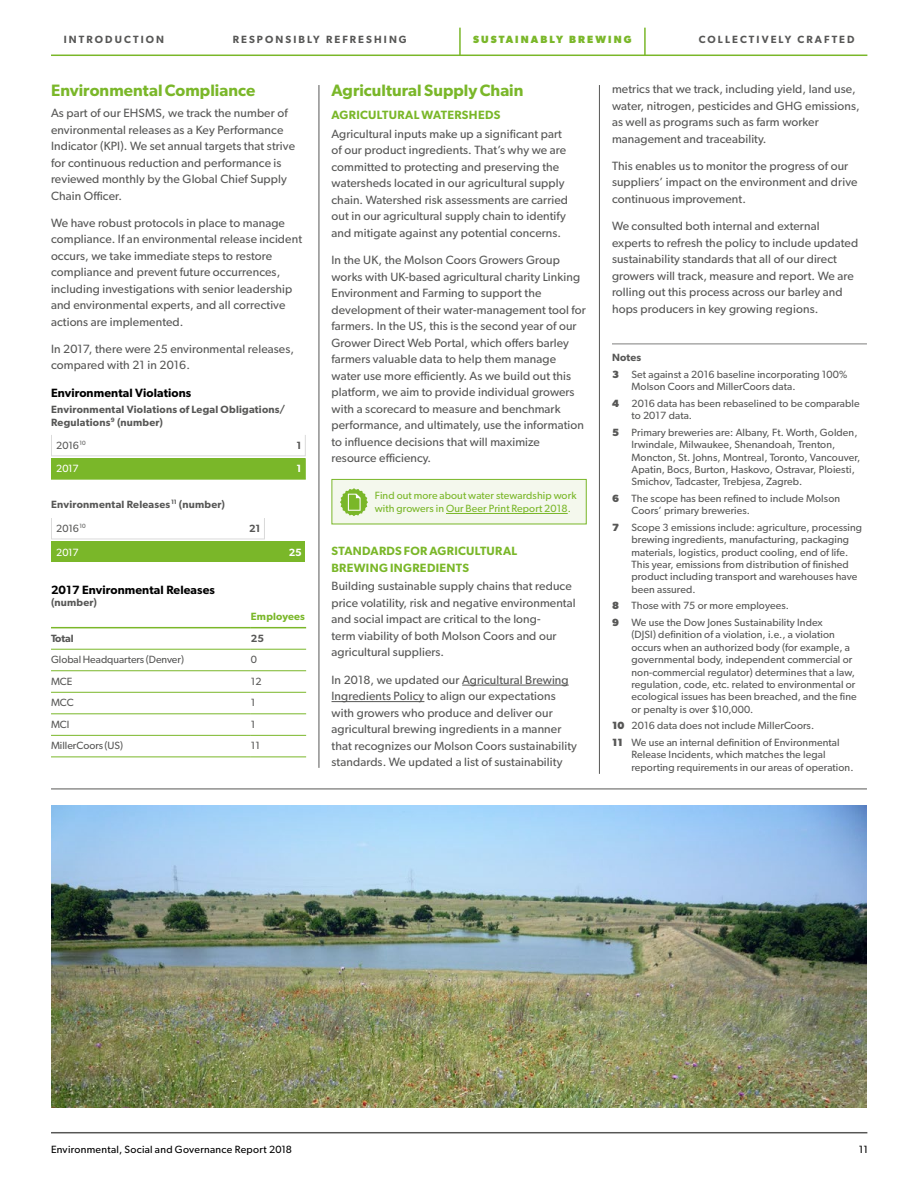
<style>
.page{position:relative;width:918px;height:1188px;background:#fff}
.page>*{position:absolute;margin:0;border:0;box-sizing:border-box;transform-origin:0 0}
.t1{font:600 16.5px "Gibson";letter-spacing:.005em;color:#7ab729}
.t2{font:12px/16.5px "Gibson";letter-spacing:.01em;color:#575756}
.t3{font:600 12px/16.5px "Gibson";letter-spacing:.025em;color:#7ab729}
.t4{font:600 12px "Gibson";letter-spacing:.01em;color:#000}
.t5{font:10.5px/12.5px "Gibson";letter-spacing:.01em;color:#575756}
.t6{font:600 10.5px/12.5px "Gibson";letter-spacing:.025em;color:#575756}
.t7{font:10.5px/13.5px "Gibson";letter-spacing:.01em;color:#7ab729}
.t8{font:600 10.5px "Gibson";letter-spacing:.2em;color:#575756}
.t9{font:10.5px "Gibson";letter-spacing:.03em;color:#000}
.t10{font:700 10.5px "Gibson";letter-spacing:.2em;color:#7ab729}
.t11{font:600 10.5px "Gibson";letter-spacing:.02em;color:#7ab729}
.t12{font:10.5px "Gibson";letter-spacing:-.02em;color:#fff}
.t13{font:600 10.5px "Gibson";color:#fff}
.s1{font-weight:600}
.s2{font-weight:700}
</style>
<div class="page">
<hr style="left:462px;top:685px;width:107px;height:1px;background:#575756">
<hr style="left:332px;top:701px;width:92px;height:1px;background:#575756">
<div style="left:332px;top:479px;width:254px;height:45px;background:#f4f8ed"></div>
<hr style="left:446px;top:513px;width:122px;height:1px;background:#7ab729">
<div style="left:332px;top:479px;width:255px;height:45px;border:1px solid #7ab729"></div>
<svg style="left:340px;top:488px;width:28px;height:28px"></svg>
<hr style="left:612px;top:344px;width:255px;height:1px;background:#7e7e7d">
<div style="left:51px;top:435px;width:255px;height:21px;border:1px solid #dadada"></div>
<div style="left:51px;top:458px;width:254px;height:21px;background:#7ab729"></div>
<div style="left:51px;top:541px;width:254px;height:21px;background:#7ab729"></div>
<div style="left:51px;top:518px;width:214px;height:21px;border:1px solid #dadada"></div>
<hr style="left:51px;top:627px;width:200px;height:1px;background:#7ab729">
<hr style="left:251px;top:627px;width:55px;height:1px;background:#7ab729">
<hr style="left:51px;top:649px;width:200px;height:1px;background:#7ab729">
<hr style="left:251px;top:649px;width:55px;height:1px;background:#7ab729">
<hr style="left:51px;top:670px;width:200px;height:1px;background:#7ab729">
<hr style="left:251px;top:670px;width:55px;height:1px;background:#7ab729">
<hr style="left:51px;top:692px;width:200px;height:1px;background:#7ab729">
<hr style="left:251px;top:692px;width:55px;height:1px;background:#7ab729">
<hr style="left:51px;top:713px;width:200px;height:1px;background:#7ab729">
<hr style="left:251px;top:713px;width:55px;height:1px;background:#7ab729">
<hr style="left:51px;top:735px;width:200px;height:1px;background:#7ab729">
<hr style="left:251px;top:735px;width:55px;height:1px;background:#7ab729">
<hr style="left:51px;top:757px;width:200px;height:1px;background:#7ab729">
<hr style="left:251px;top:757px;width:55px;height:1px;background:#7ab729">
<hr style="left:599px;top:85px;width:1px;height:689px;background:#575756">
<hr style="left:319px;top:85px;width:1px;height:683px;background:#575756">
<hr style="left:51px;top:789px;width:816px;height:1px;background:#575756">
<img style="left:51px;top:806px;width:816px;height:301px">
<hr style="left:51px;top:1132px;width:816px;height:1px;background:#575756">
<hr style="left:51px;top:55px;width:816px;height:1px;background:#7ab729">
<hr style="left:459px;top:28px;width:2px;height:28px;background:#7ab729">
<hr style="left:644px;top:28px;width:2px;height:28px;background:#7ab729">
<p class="t8" style="left:64px;top:33px;width:102px">INTRODUCTION</p>
<p class="t8" style="left:233px;top:33px;width:176px">RESPONSIBLY REFRESHING</p>
<p class="t10" style="left:473px;top:33px;width:160px">SUSTAINABLY BREWING</p>
<p class="t8" style="left:699px;top:33px;width:157px">COLLECTIVELY CRAFTED</p>
<h1 class="t1" style="left:51px;top:81px;width:206px">Environmental Compliance</h1>
<p class="t2" style="left:51px;top:105px;width:246px">As part of our EHSMS, we track the number of environmental releases as a Key Performance Indicator (KPI). We set annual targets that strive for continuous reduction and performance is reviewed monthly by the Global Chief Supply Chain Officer.</p>
<p class="t2" style="left:51px;top:214px;width:253px">We have robust protocols in place to manage compliance. If an environmental release incident occurs, we take immediate steps to restore compliance and prevent future occurrences, including investigations with senior leadership and environmental experts, and all corrective actions are implemented.</p>
<p class="t2" style="left:51px;top:340px;width:245px">In 2017, there were 25 environmental releases, compared with 21 in 2016.</p>
<p class="t4" style="left:51px;top:385px;width:142px">Environmental Violations</p>
<p class="t6" style="left:51px;top:403px;width:236px">Environmental Violations of Legal Obligations/<br>Regulations<sup>9</sup> (number)</p>
<p class="t5" style="left:56px;top:439px;width:31px">2016<sup>10</sup></p>
<p class="t6" style="left:296px;top:439px;width:6px">1</p>
<p class="t12" style="left:56px;top:463px;width:24px">2017</p>
<p class="t13" style="left:297px;top:463px;width:6px">1</p>
<p class="t6" style="left:51px;top:498px;width:175px">Environmental Releases<sup>11</sup> (number)</p>
<p class="t6" style="left:249px;top:522px;width:13px">21</p>
<p class="t12" style="left:56px;top:546px;width:24px">2017</p>
<p class="t13" style="left:289px;top:546px;width:15px">25</p>
<p class="t5" style="left:56px;top:522px;width:31px">2016<sup>10</sup></p>
<p class="t4" style="left:51px;top:582px;width:165px">2017 Environmental Releases</p>
<p class="t6" style="left:51px;top:596px;width:48px">(number)</p>
<p class="t11" style="left:251px;top:610px;width:56px">Employees</p>
<p class="t6" style="left:51px;top:631px;width:24px">Total</p>
<p class="t6" style="left:251px;top:631px;width:15px">25</p>
<p class="t5" style="left:51px;top:653px;width:135px">Global Headquarters (Denver)</p>
<p class="t5" style="left:251px;top:653px;width:8px">0</p>
<p class="t5" style="left:51px;top:675px;width:23px">MCE</p>
<p class="t5" style="left:251px;top:675px;width:12px">12</p>
<p class="t5" style="left:51px;top:696px;width:24px">MCC</p>
<p class="t5" style="left:251px;top:696px;width:6px">1</p>
<p class="t5" style="left:51px;top:718px;width:20px">MCI</p>
<p class="t5" style="left:251px;top:718px;width:6px">1</p>
<p class="t5" style="left:51px;top:739px;width:74px">MillerCoors (US)</p>
<p class="t5" style="left:251px;top:739px;width:11px">11</p>
<h1 class="t1" style="left:332px;top:81px;width:193px">Agricultural Supply Chain</h1>
<p class="t3" style="left:332px;top:107px;width:170px">AGRICULTURAL WATERSHEDS</p>
<p class="t2" style="left:332px;top:125px;width:238px">Agricultural inputs make up a significant part of our product ingredients. That’s why we are committed to protecting and preserving the watersheds located in our agricultural supply chain. Watershed risk assessments are carried out in our agricultural supply chain to identify and mitigate against any potential concerns.</p>
<p class="t2" style="left:332px;top:251px;width:256px">In the UK, the Molson Coors Growers Group works with UK-based agricultural charity Linking Environment and Farming to support the development of their water-management tool for farmers. In the US, this is the second year of our Grower Direct Web Portal, which offers barley farmers valuable data to help them manage water use more efficiently. As we build out this platform, we aim to provide individual growers with a scorecard to measure and benchmark performance, and ultimately, use the information to influence decisions that will maximize resource efficiency.</p>
<p class="t7" style="left:375px;top:488px;width:203px">Find out more about water stewardship work with growers in Our Beer Print Report 2018.</p>
<p class="t3" style="left:332px;top:543px;width:187px">STANDARDS FOR AGRICULTURAL<br>BREWING INGREDIENTS</p>
<p class="t2" style="left:332px;top:578px;width:246px">Building sustainable supply chains that reduce price volatility, risk and negative environmental and social impact are critical to the long-<br>term viability of both Molson Coors and our agricultural suppliers.</p>
<p class="t2" style="left:332px;top:671px;width:247px">In 2018, we updated our Agricultural Brewing Ingredients Policy to align our expectations with growers who produce and deliver our agricultural brewing ingredients in a manner that recognizes our Molson Coors sustainability standards. We updated a list of sustainability</p>
<p class="t2" style="left:612px;top:81px;width:249px">metrics that we track, including yield, land use, water, nitrogen, pesticides and GHG emissions, as well as programs such as farm worker management and traceability.</p>
<p class="t2" style="left:612px;top:157px;width:247px">This enables us to monitor the progress of our suppliers’ impact on the environment and drive continuous improvement.</p>
<p class="t2" style="left:612px;top:218px;width:248px">We consulted both internal and external experts to refresh the policy to include updated sustainability standards that all of our direct growers will track, measure and report. We are rolling out this process across our barley and hops producers in key growing regions.</p>
<p class="t5" style="left:612px;top:349px;width:237px;line-height:16.6px"><span class="s1">Notes<br></span><span class="s2">3</span> Set against a 2016 baseline incorporating 100%</p>
<p class="t5" style="left:612px;top:378px;width:249px;line-height:16.6px;text-indent:19px">Molson Coors and MillerCoors data.<br><span class="s2">4</span> 2016 data has been rebaselined to be comparable</p>
<p class="t5" style="left:612px;top:407px;width:247px;line-height:16.6px;text-indent:19px">to 2017 data.<br><span class="s2">5</span> Primary breweries are: Albany, Ft. Worth, Golden,</p>
<p class="t5" style="left:631px;top:438px;width:230px">Irwindale, Milwaukee, Shenandoah, Trenton, Moncton, St. Johns, Montreal, Toronto, Vancouver, Apatin, Bocs, Burton, Haskovo, Ostravar, Ploiesti, Smichov, Tadcaster, Trebjesa, Zagreb.</p>
<p class="t5" style="left:631px;top:492px;width:210px;text-indent:-19px"><span class="s2">6</span> The scope has been refined to include Molson<br>Coors’ primary breweries.</p>
<p class="t5" style="left:631px;top:521px;width:232px;text-indent:-19px"><span class="s2">7</span> Scope 3 emissions include: agriculture, processing brewing ingredients, manufacturing, packaging materials, logistics, product cooling, end of life.<br>This year, emissions from distribution of finished product including transport and warehouses have been assured.</p>
<p class="t5" style="left:612px;top:597px;width:212px;line-height:16.6px"><span class="s2">8</span> Those with 75 or more employees.<br><span class="s2">9</span> We use the Dow Jones Sustainability Index</p>
<p class="t5" style="left:631px;top:628px;width:227px">(DJSI) definition of a violation, i.e., a violation occurs when an authorized body (for example, a governmental body, independent commercial or non-commercial regulator) determines that a law, regulation, code, etc. related to environmental or ecological issues has been breached, and the fine or penalty is over $10,000.</p>
<p class="t5" style="left:612px;top:717px;width:229px;line-height:16.6px"><span class="s2">10</span> 2016 data does not include MillerCoors.<br><span class="s2">11</span> We use an internal definition of Environmental</p>
<p class="t5" style="left:631px;top:748px;width:224px">Release Incidents, which matches the legal reporting requirements in our areas of operation.</p>
<p class="t9" style="left:51px;top:1143px;width:243px">Environmental, Social and Governance Report 2018</p>
<p class="t9" style="left:859px;top:1143px;width:11px">11</p>
</div>
